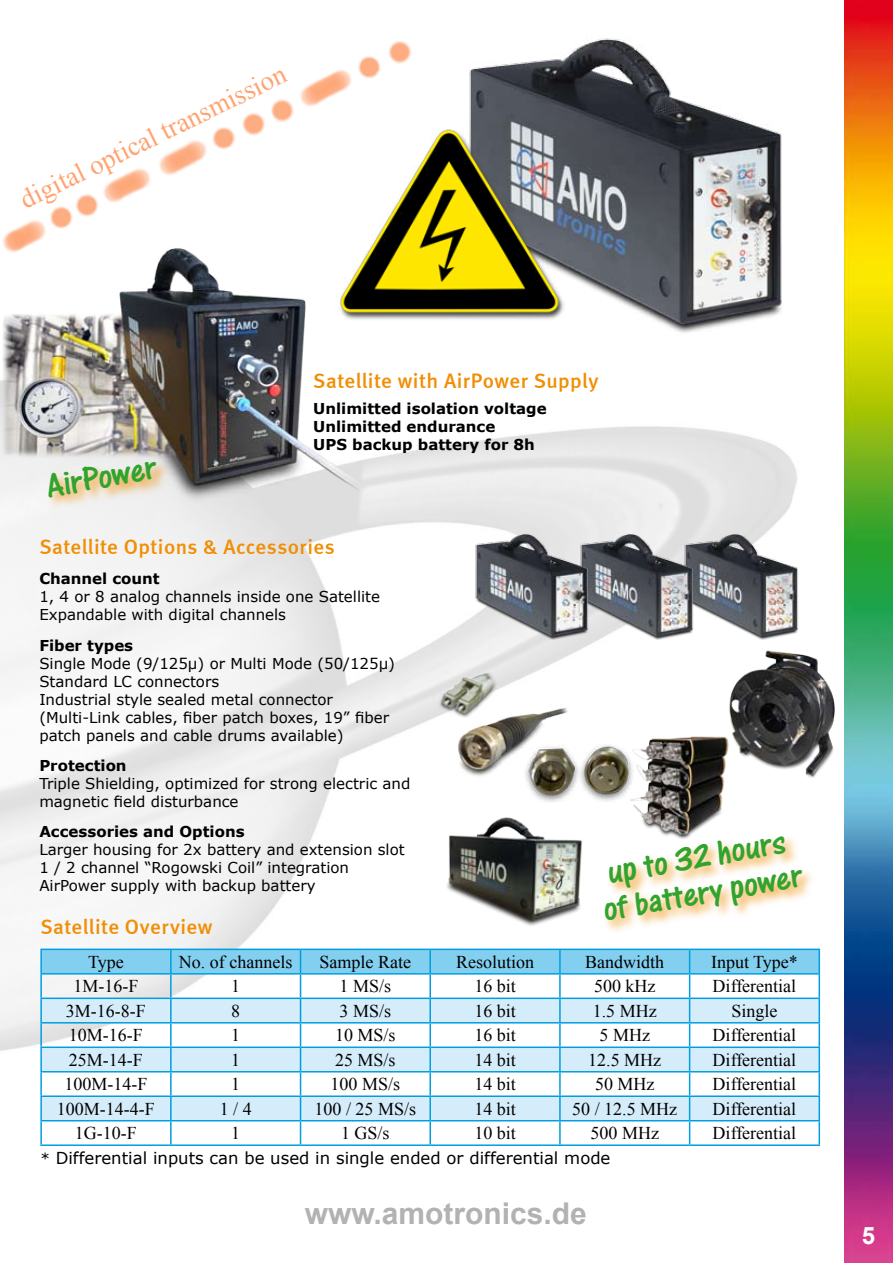
<style>
.page{position:relative;width:893px;height:1263px;background:#fff}
.page>*{position:absolute;margin:0;border:0;box-sizing:border-box;transform-origin:0 0}
.t1{font:36px/36px "One Stroke Script Let Plain";color:#32a32c;text-align:center}
.t2{font:700 30px "Arial";color:#b1b2b4}
.t3{font:27px "Times New Roman";color:#ffa371}
.t4{font:700 21px "KD Meta Normal";letter-spacing:.02em;color:#f18e03}
.t5{font:18px "Times New Roman";color:#000}
.t6{font:16.5px "Verdana";color:#000}
.t7{font:15px/18px "Verdana";color:#000}
.t8{font:700 15px/18px "Verdana";color:#000}
.s1{font-size:15px}
</style>
<div class="page">
<img style="left:445px;top:38px;width:337px;height:296px">
<img style="left:398px;top:121px;width:166px;height:199px">
<img style="left:0;top:299px;width:398px;height:220px">
<img style="left:844px;top:0;width:49px;height:1263px">
<img style="left:729px;top:643px;width:119px;height:139px">
<hr style="left:40px;top:948px;width:131px;height:2px;background:#009ee0">
<hr style="left:40px;top:950px;width:2px;height:24px;background:#009ee0">
<hr style="left:171px;top:948px;width:130px;height:2px;background:#009ee0">
<hr style="left:301px;top:948px;width:129px;height:2px;background:#009ee0">
<hr style="left:430px;top:948px;width:130px;height:2px;background:#009ee0">
<hr style="left:560px;top:948px;width:130px;height:2px;background:#009ee0">
<hr style="left:690px;top:948px;width:130px;height:2px;background:#009ee0">
<hr style="left:40px;top:974px;width:2px;height:23px;background:#009ee0">
<hr style="left:40px;top:997px;width:131px;height:2px;background:#009ee0">
<hr style="left:40px;top:999px;width:2px;height:23px;background:#009ee0">
<hr style="left:40px;top:1022px;width:131px;height:1px;background:#009ee0">
<hr style="left:40px;top:1023px;width:2px;height:23px;background:#009ee0">
<hr style="left:40px;top:1046px;width:131px;height:2px;background:#009ee0">
<hr style="left:40px;top:1048px;width:2px;height:23px;background:#009ee0">
<hr style="left:40px;top:1071px;width:131px;height:1px;background:#009ee0">
<hr style="left:40px;top:1072px;width:2px;height:23px;background:#009ee0">
<hr style="left:40px;top:1095px;width:131px;height:2px;background:#009ee0">
<hr style="left:40px;top:1097px;width:2px;height:23px;background:#009ee0">
<hr style="left:40px;top:1120px;width:131px;height:1px;background:#009ee0">
<hr style="left:40px;top:1121px;width:2px;height:23px;background:#009ee0">
<svg style="left:41px;top:949px;width:779px;height:195px"></svg>
<hr style="left:40px;top:1144px;width:131px;height:2px;background:#009ee0">
<hr style="left:171px;top:1144px;width:130px;height:2px;background:#009ee0">
<hr style="left:301px;top:1144px;width:129px;height:2px;background:#009ee0">
<hr style="left:430px;top:1144px;width:130px;height:2px;background:#009ee0">
<hr style="left:560px;top:1144px;width:130px;height:2px;background:#009ee0">
<hr style="left:690px;top:1144px;width:130px;height:2px;background:#009ee0">
<hr style="left:42px;top:973px;width:129px;height:1px;background:#009ee0">
<hr style="left:171px;top:973px;width:130px;height:1px;background:#009ee0">
<hr style="left:301px;top:973px;width:129px;height:1px;background:#009ee0">
<hr style="left:430px;top:973px;width:130px;height:1px;background:#009ee0">
<hr style="left:560px;top:973px;width:130px;height:1px;background:#009ee0">
<hr style="left:690px;top:973px;width:129px;height:1px;background:#009ee0">
<img style="left:699px;top:520px;width:104px;height:127px">
<img style="left:594px;top:520px;width:105px;height:123px">
<img style="left:467px;top:520px;width:127px;height:127px">
<img style="left:526px;top:744px;width:98px;height:59px">
<img style="left:446px;top:817px;width:137px;height:110px">
<img style="left:427px;top:656px;width:73px;height:69px">
<img style="left:3px;top:38px;width:461px;height:261px">
<img style="left:442px;top:686px;width:169px;height:96px">
<div style="left:45px;top:460px;width:126px;height:52px;background:#f18e03;opacity:.75"></div>
<img style="left:624px;top:717px;width:146px;height:116px">
<div style="left:602px;top:833px;width:215px;height:103px;background:#f18e03;opacity:.75"></div>
<svg style="left:863px;top:1227px;width:11px;height:17px"></svg>
<h3 class="t3" style="left:14px;top:184px;width:294px;rotate:-26deg">digital optical transmission</h3>
<h1 class="t1" style="left:44px;top:468px;width:113px;rotate:-10deg">AirPower</h1>
<h3 class="t4" style="left:313px;top:368px;width:287px">Satellite with AirPower Supply</h3>
<p class="t8" style="left:313px;top:399px;width:235px">Unlimitted isolation voltage<br>Unlimitted endurance<br>UPS backup battery for 8h</p>
<h3 class="t4" style="left:39px;top:535px;width:297px">Satellite Options &amp; Accessories</h3>
<p class="t8" style="left:39px;top:569px;width:122px">Channel count</p>
<p class="t7" style="left:39px;top:587px;width:342px">1, 4 or 8 analog channels inside one Satellite<br>Expandable with digital channels</p>
<p class="t8" style="left:39px;top:636px;width:95px">Fiber types</p>
<p class="t7" style="left:39px;top:654px;width:357px">Single Mode (9/125µ) or Multi Mode (50/125µ)<br>Standard LC connectors<br>Industrial style sealed metal connector (Multi-Link cables, fiber patch boxes, 19” fiber patch panels and cable drums available)</p>
<p class="t8" style="left:39px;top:756px;width:89px">Protection</p>
<p class="t7" style="left:39px;top:774px;width:373px">Triple Shielding, optimized for strong electric and magnetic field disturbance</p>
<p class="t8" style="left:39px;top:822px;width:207px">Accessories and Options</p>
<p class="t7" style="left:39px;top:840px;width:367px">Larger housing for 2x battery and extension slot<br>1 / 2 channel “Rogowski Coil” integration<br>AirPower supply with backup battery</p>
<h1 class="t1" style="left:594px;top:856px;width:204px;rotate:-10deg">up to 32 hours of battery power</h1>
<h3 class="t4" style="left:40px;top:915px;width:174px">Satellite Overview</h3>
<p class="t5" style="left:88px;top:950px;width:37px">Type</p>
<p class="t5" style="left:179px;top:950px;width:115px">No. of channels</p>
<p class="t5" style="left:320px;top:950px;width:93px">Sample Rate</p>
<p class="t5" style="left:456px;top:950px;width:80px">Resolution</p>
<p class="t5" style="left:585px;top:950px;width:81px">Bandwidth</p>
<p class="t5" style="left:711px;top:950px;width:88px">Input Type*</p>
<p class="t5" style="left:73px;top:974px;width:66px">1M-16-F</p>
<p class="t5" style="left:231px;top:974px;width:10px">1</p>
<p class="t5" style="left:340px;top:974px;width:53px">1 MS/s</p>
<p class="t5" style="left:474px;top:974px;width:43px">16 bit</p>
<p class="t5" style="left:594px;top:974px;width:63px">500 kHz</p>
<p class="t5" style="left:713px;top:974px;width:85px">Differential</p>
<p class="t5" style="left:66px;top:999px;width:81px">3M-16-8-F</p>
<p class="t5" style="left:231px;top:999px;width:10px">8</p>
<p class="t5" style="left:340px;top:999px;width:53px">3 MS/s</p>
<p class="t5" style="left:474px;top:999px;width:43px">16 bit</p>
<p class="t5" style="left:593px;top:999px;width:65px">1.5 MHz</p>
<p class="t5" style="left:731px;top:999px;width:48px">Single</p>
<p class="t5" style="left:69px;top:1023px;width:75px">10M-16-F</p>
<p class="t5" style="left:231px;top:1023px;width:10px">1</p>
<p class="t5" style="left:335px;top:1023px;width:62px">10 MS/s</p>
<p class="t5" style="left:474px;top:1023px;width:43px">16 bit</p>
<p class="t5" style="left:599px;top:1023px;width:52px">5 MHz</p>
<p class="t5" style="left:713px;top:1023px;width:85px">Differential</p>
<p class="t5" style="left:69px;top:1048px;width:75px">25M-14-F</p>
<p class="t5" style="left:231px;top:1048px;width:10px">1</p>
<p class="t5" style="left:335px;top:1048px;width:62px">25 MS/s</p>
<p class="t5" style="left:474px;top:1048px;width:43px">14 bit</p>
<p class="t5" style="left:588px;top:1048px;width:74px">12.5 MHz</p>
<p class="t5" style="left:713px;top:1048px;width:85px">Differential</p>
<p class="t5" style="left:64px;top:1072px;width:84px">100M-14-F</p>
<p class="t5" style="left:231px;top:1072px;width:10px">1</p>
<p class="t5" style="left:331px;top:1072px;width:71px">100 MS/s</p>
<p class="t5" style="left:474px;top:1072px;width:43px">14 bit</p>
<p class="t5" style="left:595px;top:1072px;width:61px">50 MHz</p>
<p class="t5" style="left:713px;top:1072px;width:85px">Differential</p>
<p class="t5" style="left:57px;top:1096px;width:99px">100M-14-4-F</p>
<p class="t5" style="left:220px;top:1096px;width:34px">1 / 4</p>
<p class="t5" style="left:315px;top:1096px;width:103px">100 / 25 MS/s</p>
<p class="t5" style="left:474px;top:1096px;width:43px">14 bit</p>
<p class="t5" style="left:572px;top:1096px;width:106px">50 / 12.5 MHz</p>
<p class="t5" style="left:713px;top:1096px;width:85px">Differential</p>
<p class="t5" style="left:75px;top:1121px;width:63px">1G-10-F</p>
<p class="t5" style="left:231px;top:1121px;width:10px">1</p>
<p class="t5" style="left:341px;top:1121px;width:50px">1 GS/s</p>
<p class="t5" style="left:474px;top:1121px;width:43px">10 bit</p>
<p class="t5" style="left:590px;top:1121px;width:70px">500 MHz</p>
<p class="t5" style="left:713px;top:1121px;width:85px">Differential</p>
<p class="t6" style="left:40px;top:1147px;width:572px"><span class="s1">*</span> Differential inputs can be used in single ended or differential mode</p>
<h2 class="t2" style="left:305px;top:1193px;width:284px">www.amotronics.de</h2>
</div>
